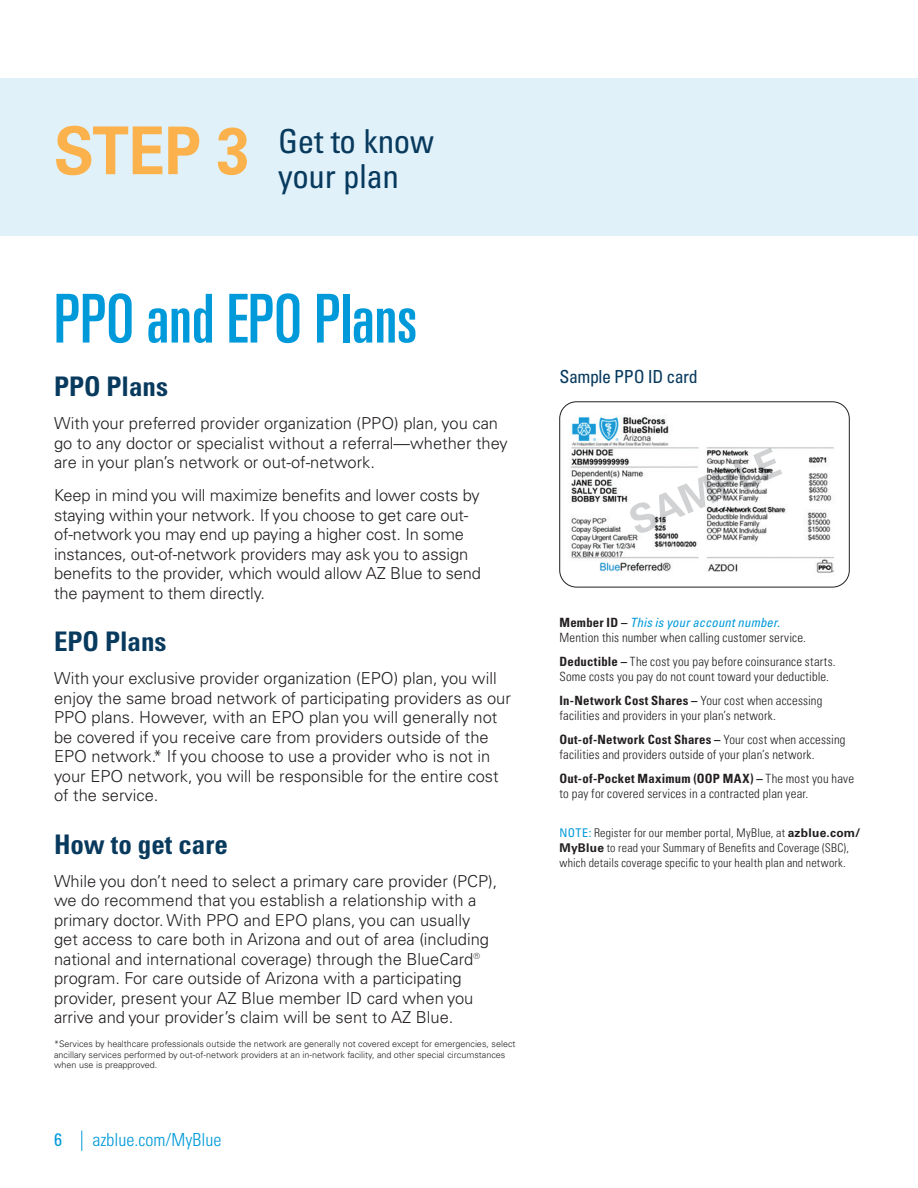
<style>
.page{position:relative;width:918px;height:1188px;background:#fff}
.page>*{position:absolute;margin:0;border:0;box-sizing:border-box;transform-origin:0 0}
.t1{font:67.5px "Univers LT Pro Ult Cond";color:#009ada}
.t2{font:700 39.45px "Univers LT Pro 65";color:#d1d2d4}
.t3{font:condensed 33px/34.5px "Univers LT Pro";letter-spacing:-.01em;color:#083a5e}
.t4{font:700 condensed 27px "Univers LT Pro";color:#083a5e}
.t5{font:300 condensed 18px "Univers LT Pro";color:#009ada}
.t6{font:condensed 18px "Univers LT Pro";letter-spacing:-.025em;color:#083a5e}
.t7{font:condensed 18px "Univers LT Pro";color:#009ada}
.t8{font:300 16.5px/19.5px "Univers LT Pro 45";color:#231f20}
.t9{font:300 condensed 12.75px/15px "Univers LT Pro";letter-spacing:.015em;color:#231f20}
.t10{font:300 condensed 12px/15px "Univers LT Pro";letter-spacing:.015em;color:#231f20}
.t11{font:300 9px/10.5px "Univers LT Pro 45";color:#231f20}
.s1{font-family:"Univers LT Pro 65";font-weight:700;font-stretch:normal;font-size:66px;color:#fbb24c}
.s2{font-weight:700}
.s3{font-weight:400;font-style:italic;color:#009ada}
.s4{font-weight:400;color:#009ada}
.s5{font-family:"Univers LT Pro 65";font-weight:700;font-stretch:normal}
</style>
<div class="page">
<svg style="left:81px;top:1131px;width:1px;height:20px"></svg>
<div style="left:0;top:78px;width:918px;height:157px;background:#e0f1f9"></div>
<img style="left:560px;top:402px;width:289px;height:185px">
<div style="left:560px;top:402px;width:290px;height:185px;border:1px solid #231f20;border-radius:17px"></div>
<h3 class="t3" style="left:278px;top:124px;width:157px;text-indent:-224px"><span class="s1">STEP 3</span> Get to know your plan</h3>
<h1 class="t1" style="left:54px;top:272px;width:365px">PPO and EPO Plans</h1>
<h3 class="t4" style="left:54px;top:370px;width:116px">PPO Plans</h3>
<p class="t8" style="left:54px;top:413px;width:455px">With your preferred provider organization (PPO) plan, you can go to any doctor or specialist without a referral—whether they are in your plan’s network or out-of-network.</p>
<p class="t8" style="left:54px;top:485px;width:429px">Keep in mind you will maximize benefits and lower costs by staying within your network. If you choose to get care out&shy;of-network you may end up paying a higher cost. In some instances, out-of-network providers may ask you to assign benefits to the provider, which would allow AZ Blue to send the payment to them directly.</p>
<h3 class="t4" style="left:54px;top:625px;width:114px">EPO Plans</h3>
<p class="t8" style="left:54px;top:668px;width:458px">With your exclusive provider organization (EPO) plan, you will enjoy the same broad network of participating providers as our PPO plans. However, with an EPO plan you will generally not be covered if you receive care from providers outside of the EPO network.* If you choose to use a provider who is not in your EPO network, you will be responsible for the entire cost of the service.</p>
<h3 class="t4" style="left:54px;top:827px;width:175px">How to get care</h3>
<p class="t8" style="left:54px;top:871px;width:445px">While you don’t need to select a primary care provider (PCP), we do recommend that you establish a relationship with a primary doctor. With PPO and EPO plans, you can usually get access to care both in Arizona and out of area (including national and international coverage) through the BlueCard® program. For care outside of Arizona with a participating provider, present your AZ Blue member ID card when you arrive and your provider’s claim will be sent to AZ Blue.</p>
<p class="t11" style="left:54px;top:1038px;width:463px">*Services by healthcare professionals outside the network are generally not covered except for emergencies, select ancillary services performed by out-of-network providers at an in-network facility, and other special circumstances when use is preapproved.</p>
<p class="t7" style="left:54px;top:1128px;width:9px">6</p>
<p class="t5" style="left:93px;top:1127px;width:130px">azblue.com/MyBlue</p>
<p class="t6" style="left:560px;top:365px;width:140px">Sample PPO ID card</p>
<h2 class="t2" style="left:620px;top:497px;width:161px;rotate:-23deg">SAMPLE</h2>
<p class="t9" style="left:560px;top:614px;width:248px"><span class="s2">Member ID –</span> <span class="s3">This is your account number.<br></span>Mention this number when calling customer service.</p>
<p class="t9" style="left:560px;top:653px;width:278px"><span class="s2">Deductible –</span> The cost you pay before coinsurance starts.<br>Some costs you pay do not count toward your deductible.</p>
<p class="t9" style="left:560px;top:692px;width:264px"><span class="s2">In-Network Cost Shares –</span> Your cost when accessing facilities and providers in your plan’s network.</p>
<p class="t9" style="left:560px;top:731px;width:288px"><span class="s2">Out-of-Network Cost Shares –</span> Your cost when accessing facilities and providers outside of your plan’s network.</p>
<p class="t9" style="left:560px;top:770px;width:296px"><span class="s2">Out-of-Pocket Maximum (OOP MAX) –</span> The most you have to pay for covered services in a contracted plan year.</p>
<p class="t10" style="left:560px;top:824px;width:303px"><span class="s4">NOTE:</span> Register for our member portal, MyBlue, at <span class="s5">azblue.com/<br>MyBlue</span> to read your Summary of Benefits and Coverage (SBC), which details coverage specific to your health plan and network.</p>
</div>
